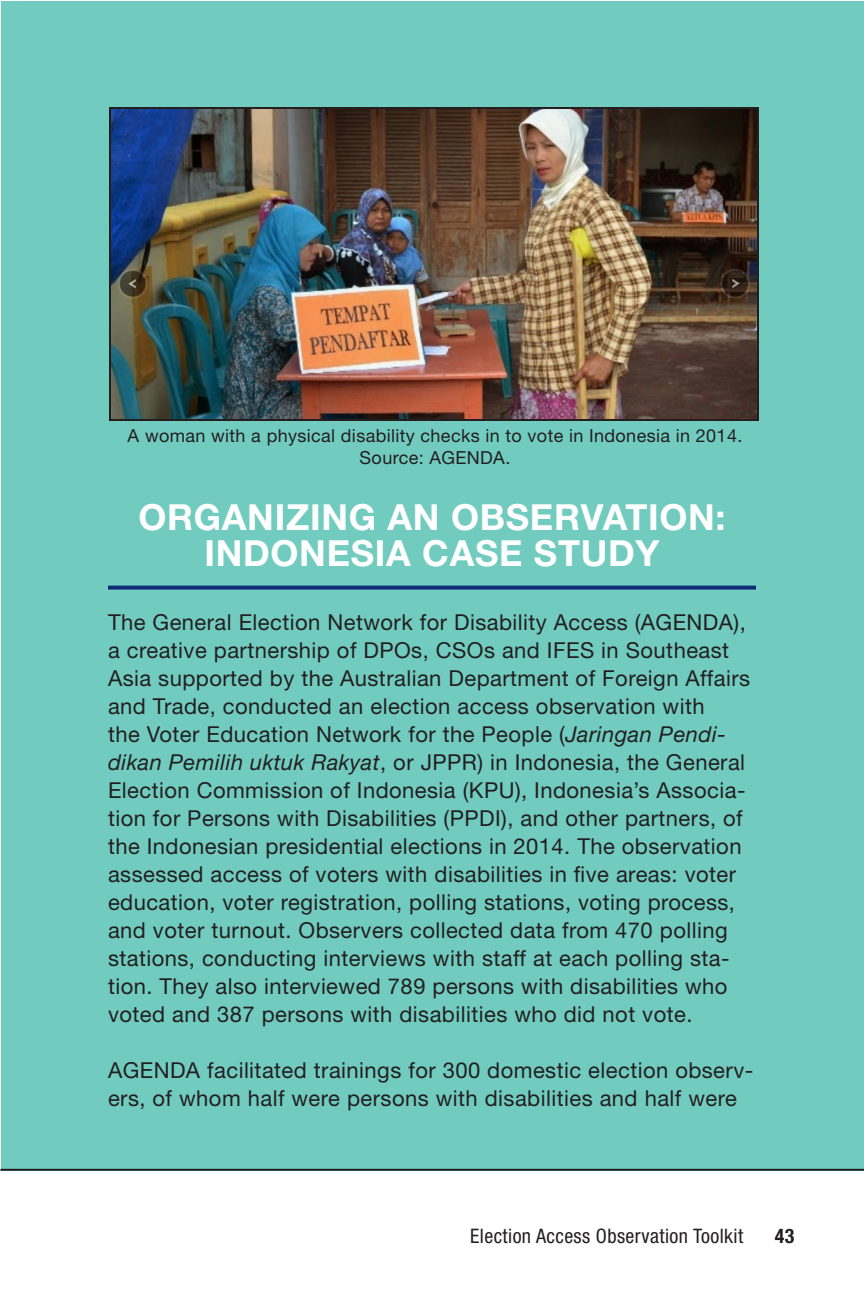
<style>
.page{position:relative;width:864px;height:1296px;background:#fff}
.page>*{position:absolute;margin:0;border:0;box-sizing:border-box;transform-origin:0 0}
.t1{font:700 36px/36px "Helvetica Neue LT Std";letter-spacing:.02em;color:#fff;text-align:center}
.t2{font:22px/28px "Helvetica Neue LT Std";letter-spacing:.02em;color:#231f20}
.t3{font:condensed 20px "Helvetica Neue LT Std";letter-spacing:.02em;color:#231f20}
.t4{font:700 condensed 20px "Helvetica Neue LT Std";color:#231f20}
.t5{font:18px/22px "Helvetica Neue LT Std";letter-spacing:.02em;color:#231f20;text-align:center}
.s1{font-style:italic}
</style>
<div class="page">
<div style="left:1px;top:1px;width:863px;height:1169px;background:#71ccbf"></div>
<svg style="left:108px;top:586px;width:648px;height:4px;background:#1a3c7e"></svg>
<hr style="left:0;top:1169px;width:864px;height:2px;background:#231f20">
<img style="left:112px;top:110px;width:644px;height:308px">
<div style="left:109px;top:107px;width:650px;height:314px;border:2px solid #231f20"></div>
<p class="t5" style="left:128px;top:425px;width:616px">A woman with a physical disability checks in to vote in Indonesia in 2014.<br>Source: AGENDA.</p>
<h2 class="t1" style="left:138px;top:498px;width:589px">ORGANIZING AN OBSERVATION:<br>INDONESIA CASE STUDY</h2>
<p class="t2" style="left:108px;top:608px;width:644px">The General Election Network for Disability Access (AGENDA), a creative partnership of DPOs, CSOs and IFES in Southeast Asia supported by the Australian Department of Foreign Affairs and Trade, conducted an election access observation with<br>the Voter Education Network for the People (<span class="s1">Jaringan Pendi&shy;dikan Pemilih uktuk Rakyat</span>, or JPPR) in Indonesia, the General Election Commission of Indonesia (KPU), Indonesia’s Associa&shy;tion for Persons with Disabilities (PPDI), and other partners, of the Indonesian presidential elections in 2014. The observation assessed access of voters with disabilities in five areas: voter education, voter registration, polling stations, voting process, and voter turnout. Observers collected data from 470 polling stations, conducting interviews with staff at each polling sta&shy;tion. They also interviewed 789 persons with disabilities who voted and 387 persons with disabilities who did not vote.</p>
<p class="t2" style="left:108px;top:1056px;width:646px">AGENDA facilitated trainings for 300 domestic election observ&shy;ers, of whom half were persons with disabilities and half were</p>
<p class="t3" style="left:470px;top:1224px;width:274px">Election Access Observation Toolkit</p>
<p class="t4" style="left:775px;top:1224px;width:21px">43</p>
</div>
